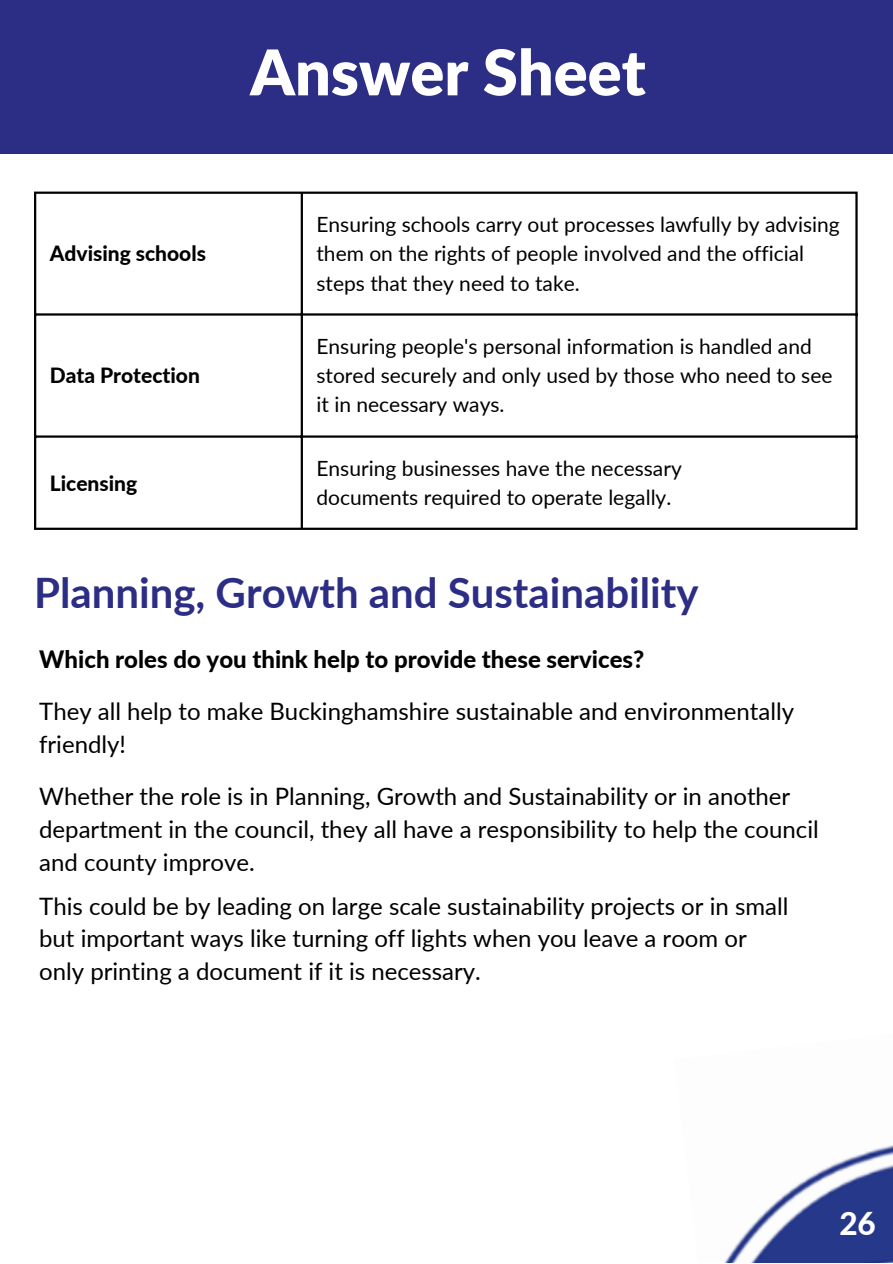
<style>
.page{position:relative;width:893px;height:1264px;background:#fff}
.page>*{position:absolute;margin:0;border:0;box-sizing:border-box;transform-origin:0 0}
.t1{font:900 63px "Lato";color:#fff}
.t2{font:700 42px "Lato";color:#2c2d84}
.t3{font:800 31.5px "Lato";color:#fff}
.t4{font:24px/32.5px "Lato";color:#000}
.t5{font:800 24px "Lato";color:#000}
.t6{font:21px/29.2px "Lato";color:#000}
.t7{font:800 21px "Lato";color:#000}
</style>
<div class="page">
<img style="left:724px;top:1145px;width:168px;height:117px">
<div style="left:0;top:0;width:892px;height:154px;background:#2c2d84"></div>
<hr style="left:34px;top:194px;width:2px;height:333px;background:#000">
<hr style="left:301px;top:194px;width:2px;height:333px;background:#000">
<hr style="left:855px;top:194px;width:2px;height:333px;background:#000">
<hr style="left:34px;top:191px;width:823px;height:3px;background:#000">
<hr style="left:34px;top:313px;width:823px;height:2px;background:#000">
<hr style="left:34px;top:435px;width:823px;height:2px;background:#000">
<hr style="left:34px;top:527px;width:823px;height:3px;background:#000">
<p class="t1" style="left:250px;top:33px;width:397px">Answer Sheet</p>
<p class="t7" style="left:50px;top:240px;width:158px">Advising schools</p>
<p class="t7" style="left:50px;top:362px;width:152px">Data Protection</p>
<p class="t7" style="left:50px;top:470px;width:89px">Licensing</p>
<p class="t6" style="left:316px;top:209px;width:525px">Ensuring schools carry out processes lawfully by advising them on the rights of people involved and the official steps that they need to take.</p>
<p class="t6" style="left:316px;top:331px;width:517px">Ensuring people's personal information is handled and stored securely and only used by those who need to see it in necessary ways.</p>
<p class="t6" style="left:316px;top:453px;width:367px">Ensuring businesses have the necessary</p>
<p class="t6" style="left:316px;top:482px;width:356px">documents required to operate legally.</p>
<p class="t2" style="left:34px;top:566px;width:666px">Planning, Growth and Sustainability</p>
<p class="t5" style="left:39px;top:644px;width:606px">Which roles do you think help to provide these services?</p>
<p class="t4" style="left:39px;top:694px;width:756px">They all help to make Buckinghamshire sustainable and environmentally friendly!</p>
<p class="t4" style="left:39px;top:779px;width:781px">Whether the role is in Planning, Growth and Sustainability or in another department in the council, they all have a responsibility to help the council and county improve.</p>
<p class="t4" style="left:39px;top:889px;width:750px">This could be by leading on large scale sustainability projects or in small but important ways like turning off lights when you leave a room or only printing a document if it is necessary.</p>
<p class="t3" style="left:839px;top:1203px;width:38px">26</p>
</div>
